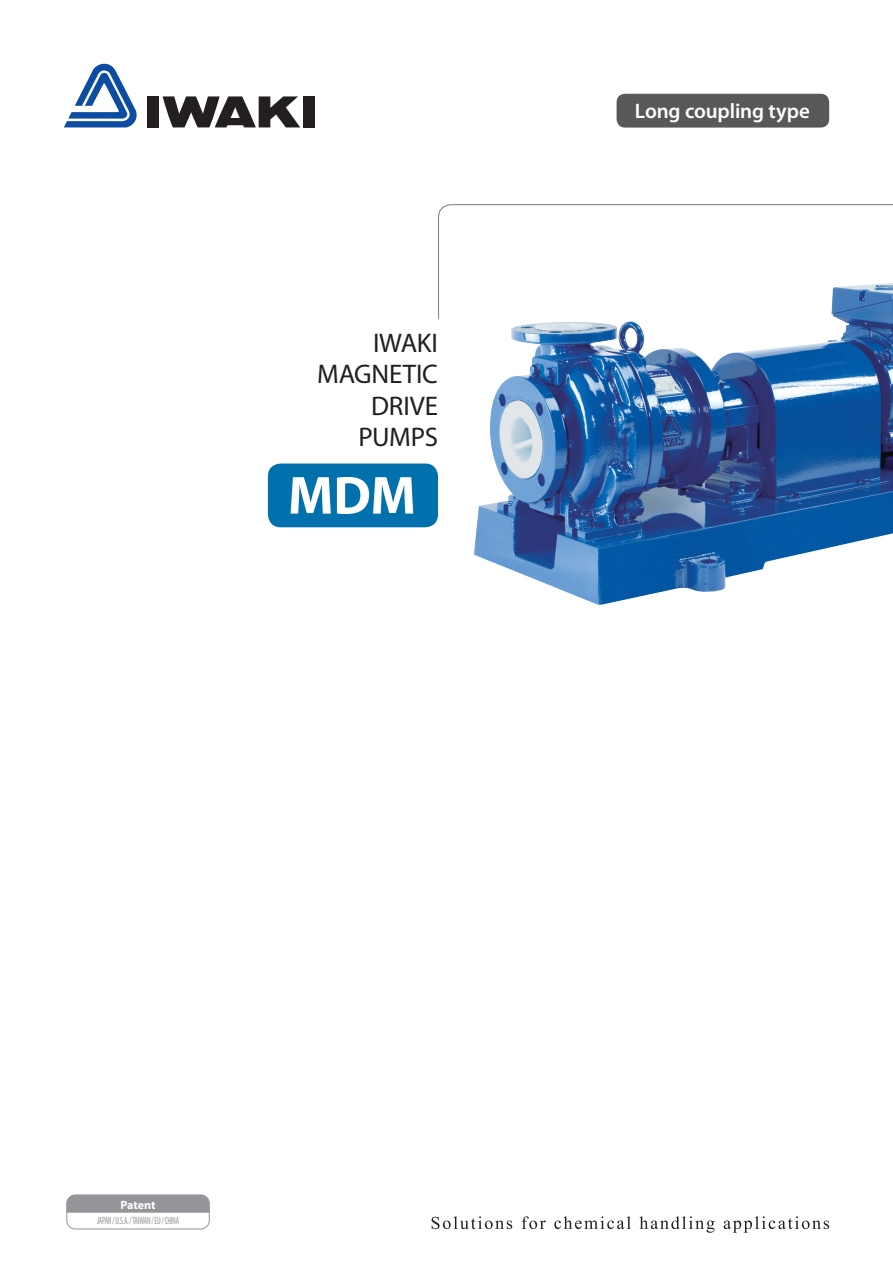
<style>
.page{position:relative;width:893px;height:1263px;background:#fff}
.page>*{position:absolute;margin:0;border:0;box-sizing:border-box;transform-origin:0 0}
.t1{font:700 54px "Myriad Pro";color:#fff}
.t2{font:27px/31.5px "Myriad Pro";letter-spacing:-.005em;color:#231f20;text-align:right}
.t3{font:600 21px "Myriad Pro";letter-spacing:-.005em;color:#fff}
.t4{font:700 12px "Myriad Pro";letter-spacing:-.005em;color:#fff}
.t5{font:condensed 10.5px "Myriad Pro";letter-spacing:-.025em;color:#939598;scale:.75 1}
</style>
<div class="page">
<img style="left:474px;top:320px;width:419px;height:285px">
<svg style="left:66px;top:1194px;width:144px;height:36px"></svg>
<svg style="left:438px;top:204px;width:455px;height:116px"></svg>
<svg style="left:64px;top:63px;width:73px;height:65px"></svg>
<svg style="left:163px;top:96px;width:137px;height:31px"></svg>
<div style="left:303px;top:96px;width:12px;height:31px;background:#231f20"></div>
<div style="left:148px;top:96px;width:11px;height:31px;background:#231f20"></div>
<svg style="left:432px;top:1216px;width:80px;height:13px"></svg>
<svg style="left:522px;top:1216px;width:24px;height:13px"></svg>
<svg style="left:554px;top:1216px;width:77px;height:13px"></svg>
<svg style="left:639px;top:1216px;width:76px;height:17px"></svg>
<svg style="left:724px;top:1216px;width:105px;height:17px"></svg>
<div style="left:617px;top:94px;width:212px;height:34px;background:#57585a;border-radius:9px"></div>
<div style="left:268px;top:463px;width:170px;height:64px;background:#0071ad;border-radius:13px"></div>
<h2 class="t2" style="left:317px;top:327px;width:122px">IWAKI<br>MAGNETIC<br>DRIVE<br>PUMPS</h2>
<h1 class="t1" style="left:288px;top:460px;width:130px">MDM</h1>
<h3 class="t3" style="left:635px;top:97px;width:177px">Long coupling type</h3>
<p class="t4" style="left:121px;top:1197px;width:37px">Patent</p>
<p class="t5" style="left:97px;top:1214px;width:111px">JAPAN / U.S.A. / TAIWAN / EU / CHINA</p>
</div>
